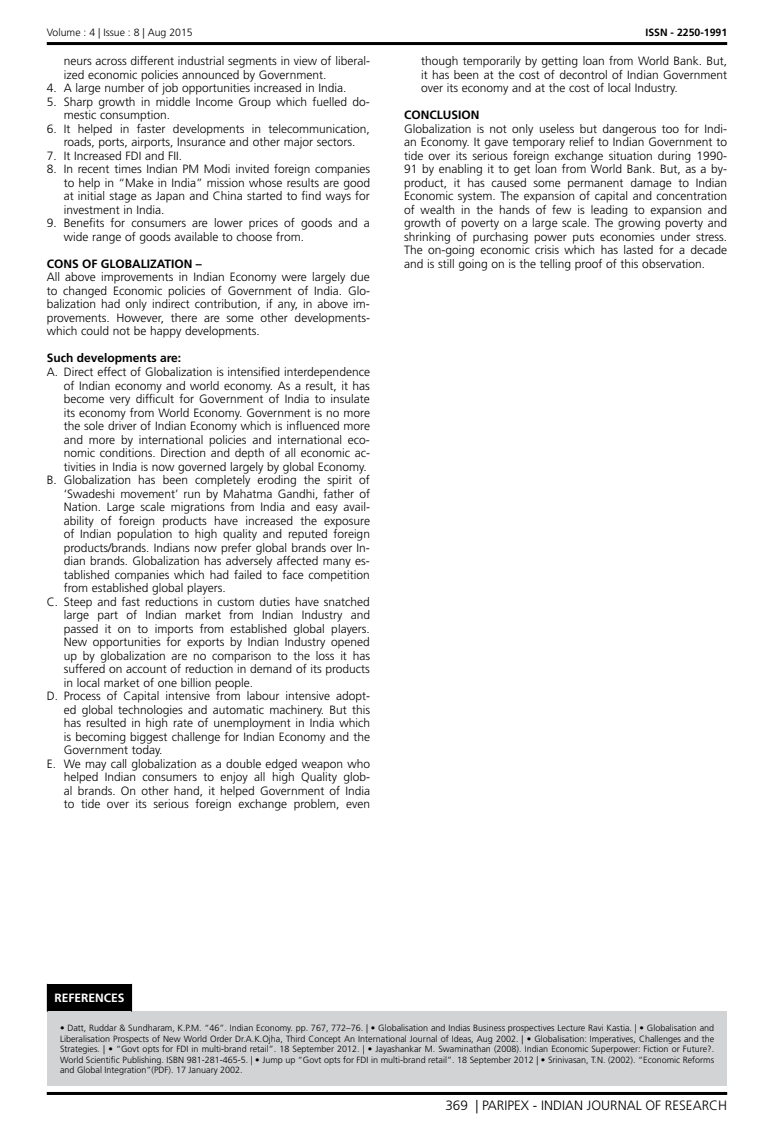
<style>
.page{position:relative;width:774px;height:1136px;background:#fff}
.page>*{position:absolute;margin:0;border:0;box-sizing:border-box;transform-origin:0 0}
.t1{font:300 13.5px "Frutiger LT Std";color:#000}
.t2{font:300 12px/13.5px "Frutiger LT Std";color:#000;text-align:justify}
.t3{font:700 12px "Frutiger LT Std";color:#000}
.t4{font:700 12px "Frutiger LT Std";color:#fff}
.t5{font:300 10.5px "Frutiger LT Std";color:#000}
.t6{font:700 10.5px "Frutiger LT Std";color:#000}
.t7{font:300 9px/10.5px "Frutiger LT Std";color:#000;text-align:justify}
</style>
<div class="page">
<hr style="left:47px;top:42px;width:680px;height:3px;background:#000">
<hr style="left:47px;top:1091px;width:680px;height:3px;background:#000">
<div style="left:47px;top:983px;width:85px;height:28px;background:#000"></div>
<div style="left:47px;top:1011px;width:680px;height:74px;background:#d1d3d4"></div>
<p class="t5" style="left:47px;top:27px;width:147px">Volume : 4 | Issue : 8 | Aug 2015</p>
<p class="t6" style="left:645px;top:27px;width:83px">ISSN - 2250-1991</p>
<p class="t2" style="left:64px;top:55px;width:308px">neurs across different industrial segments in view of liberal&shy;ized economic policies announced by Government.</p>
<p class="t2" style="left:47px;top:82px;width:301px">4. A large number of job opportunities increased in India.</p>
<p class="t2" style="left:64px;top:95px;width:308px;text-indent:-17px">5. Sharp growth in middle Income Group which fuelled do&shy;mestic consumption.</p>
<p class="t2" style="left:47px;top:122px;width:325px;text-align:center">6. It helped in faster developments in telecommunication, roads, ports, airports, Insurance and other major sectors.</p>
<p class="t2" style="left:47px;top:149px;width:137px">7. It Increased FDI and FII.</p>
<p class="t2" style="left:64px;top:163px;width:308px;text-indent:-17px">8. In recent times Indian PM Modi invited foreign companies to help in “Make in India” mission whose results are good at initial stage as Japan and China started to find ways for investment in India.</p>
<p class="t2" style="left:64px;top:217px;width:308px;text-indent:-17px">9. Benefits for consumers are lower prices of goods and a wide range of goods available to choose from.</p>
<p class="t3" style="left:47px;top:257px;width:157px">CONS OF GLOBALIZATION –</p>
<p class="t2" style="left:47px;top:271px;width:325px">All above improvements in Indian Economy were largely due to changed Economic policies of Government of India. Glo&shy;balization had only indirect contribution, if any, in above im&shy;provements. However, there are some other developments&shy;which could not be happy developments.</p>
<p class="t3" style="left:47px;top:351px;width:136px">Such developments are:</p>
<p class="t2" style="left:47px;top:365px;width:325px">A. Direct effect of Globalization is intensified interdependence</p>
<p class="t2" style="left:64px;top:379px;width:308px">of Indian economy and world economy. As a result, it has</p>
<p class="t2" style="left:64px;top:392px;width:308px">become very difficult for Government of India to insulate</p>
<p class="t2" style="left:64px;top:406px;width:308px">its economy from World Economy. Government is no more</p>
<p class="t2" style="left:64px;top:419px;width:308px">the sole driver of Indian Economy which is influenced more</p>
<p class="t2" style="left:64px;top:433px;width:308px">and more by international policies and international eco-</p>
<p class="t2" style="left:64px;top:446px;width:308px">nomic conditions. Direction and depth of all economic ac-</p>
<p class="t2" style="left:64px;top:460px;width:304px">tivities in India is now governed largely by global Economy.</p>
<p class="t2" style="left:47px;top:473px;width:325px">B. Globalization has been completely eroding the spirit of</p>
<p class="t2" style="left:64px;top:487px;width:308px">‘Swadeshi movement’ run by Mahatma Gandhi, father of</p>
<p class="t2" style="left:64px;top:500px;width:308px">Nation. Large scale migrations from India and easy avail-</p>
<p class="t2" style="left:64px;top:514px;width:308px">ability of foreign products have increased the exposure</p>
<p class="t2" style="left:64px;top:527px;width:308px">of Indian population to high quality and reputed foreign</p>
<p class="t2" style="left:64px;top:541px;width:308px">products/brands. Indians now prefer global brands over In-</p>
<p class="t2" style="left:64px;top:554px;width:308px">dian brands. Globalization has adversely affected many es-</p>
<p class="t2" style="left:64px;top:568px;width:308px">tablished companies which had failed to face competition</p>
<p class="t2" style="left:64px;top:581px;width:164px">from established global players.</p>
<p class="t2" style="left:47px;top:595px;width:325px">C. Steep and fast reductions in custom duties have snatched</p>
<p class="t2" style="left:64px;top:608px;width:308px">large part of Indian market from Indian Industry and</p>
<p class="t2" style="left:64px;top:622px;width:308px">passed it on to imports from established global players.</p>
<p class="t2" style="left:64px;top:635px;width:308px">New opportunities for exports by Indian Industry opened</p>
<p class="t2" style="left:64px;top:649px;width:308px">up by globalization are no comparison to the loss it has</p>
<p class="t2" style="left:64px;top:662px;width:308px">suffered on account of reduction in demand of its products</p>
<p class="t2" style="left:64px;top:676px;width:191px">in local market of one billion people.</p>
<p class="t2" style="left:47px;top:689px;width:325px">D. Process of Capital intensive from labour intensive adopt-</p>
<p class="t2" style="left:64px;top:703px;width:308px">ed global technologies and automatic machinery. But this</p>
<p class="t2" style="left:64px;top:716px;width:308px">has resulted in high rate of unemployment in India which</p>
<p class="t2" style="left:64px;top:730px;width:308px">is becoming biggest challenge for Indian Economy and the</p>
<p class="t2" style="left:64px;top:743px;width:100px">Government today.</p>
<p class="t2" style="left:47px;top:757px;width:325px">E. We may call globalization as a double edged weapon who</p>
<p class="t2" style="left:64px;top:770px;width:308px">helped Indian consumers to enjoy all high Quality glob-</p>
<p class="t2" style="left:64px;top:784px;width:308px">al brands. On other hand, it helped Government of India</p>
<p class="t2" style="left:64px;top:797px;width:308px">to tide over its serious foreign exchange problem, even</p>
<p class="t2" style="left:421px;top:55px;width:308px">though temporarily by getting loan from World Bank. But, it has been at the cost of decontrol of Indian Government over its economy and at the cost of local Industry.</p>
<p class="t3" style="left:404px;top:108px;width:77px">CONCLUSION</p>
<p class="t2" style="left:404px;top:122px;width:325px">Globalization is not only useless but dangerous too for Indi&shy;an Economy. It gave temporary relief to Indian Government to tide over its serious foreign exchange situation during 1990- 91 by enabling it to get loan from World Bank. But, as a by&shy;product, it has caused some permanent damage to Indian Economic system. The expansion of capital and concentration of wealth in the hands of few is leading to expansion and growth of poverty on a large scale. The growing poverty and shrinking of purchasing power puts economies under stress.<br>The on-going economic crisis which has lasted for a decade and is still going on is the telling proof of this observation.</p>
<p class="t4" style="left:54px;top:990px;width:72px">REFERENCES</p>
<p class="t7" style="left:60px;top:1022px;width:656px">• Datt, Ruddar &amp; Sundharam, K.P.M. “46”. Indian Economy. pp. 767, 772–76. | • Globalisation and Indias Business prospectives Lecture Ravi Kastia. | • Globalisation and Liberalisation Prospects of New World Order Dr.A.K.Ojha, Third Concept An International Journal of Ideas, Aug 2002. | • Globalisation: Imperatives, Challenges and the Strategies. | • “Govt opts for FDI in multi-brand retail”. 18 September 2012. | • Jayashankar M. Swaminathan (2008). Indian Economic Superpower: Fiction or Future?.<br>World Scientific Publishing. ISBN 981-281-465-5. | • Jump up “Govt opts for FDI in multi-brand retail”. 18 September 2012 | • Srinivasan, T.N. (2002). “Economic Reforms and Global Integration”(PDF). 17 January 2002.</p>
<p class="t1" style="left:445px;top:1097px;width:283px">369 | PARIPEX - INDIAN JOURNAL OF RESEARCH</p>
</div>
